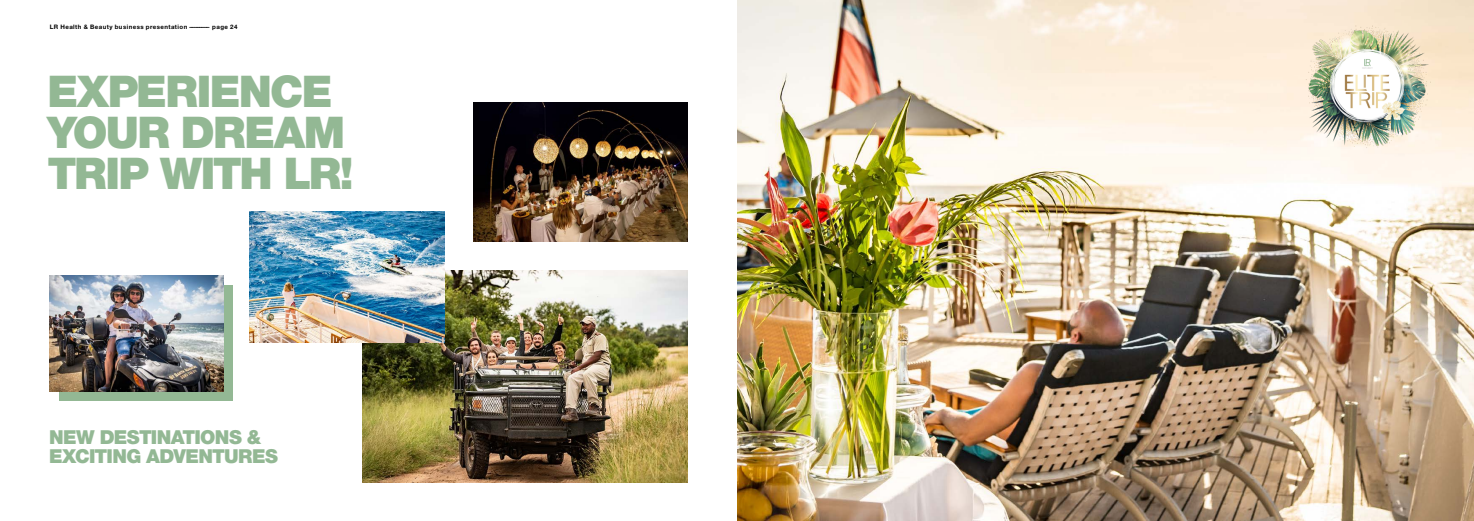
<style>
.page{position:relative;width:1474px;height:521px;background:#fff}
.page>*{position:absolute;margin:0;border:0;box-sizing:border-box;transform-origin:0 0}
.t1{font:900 43.75px/41.1px "Helvetica Neue LT Pro";letter-spacing:-.04em;color:#93b894}
.t2{font:900 19.25px/19.2px "Helvetica Neue LT Pro";letter-spacing:-.035em;color:#93b894}
.t3{font:700 6.12px "Helvetica Neue LT Pro";letter-spacing:.065em;color:#000}
</style>
<div class="page">
<img style="left:737px;top:0;width:736px;height:521px">
<img style="left:1299px;top:17px;width:136px;height:137px">
<div style="left:59px;top:285px;width:174px;height:116px;background:#93b894"></div>
<img style="left:50px;top:275px;width:174px;height:116px">
<img style="left:363px;top:271px;width:324px;height:212px">
<img style="left:473px;top:102px;width:214px;height:140px">
<img style="left:250px;top:212px;width:194px;height:131px">
<p class="t3" style="left:50px;top:23px;width:189px">LR Health &amp; Beauty business presentation –––––––– page 24</p>
<h1 class="t1" style="left:47px;top:71px;width:308px">EXPERIENCE<br>YOUR DREAM<br>TRIP WITH LR!</h1>
<h2 class="t2" style="left:49px;top:427px;width:230px">NEW DESTINATIONS &amp;<br>EXCITING ADVENTURES</h2>
</div>
